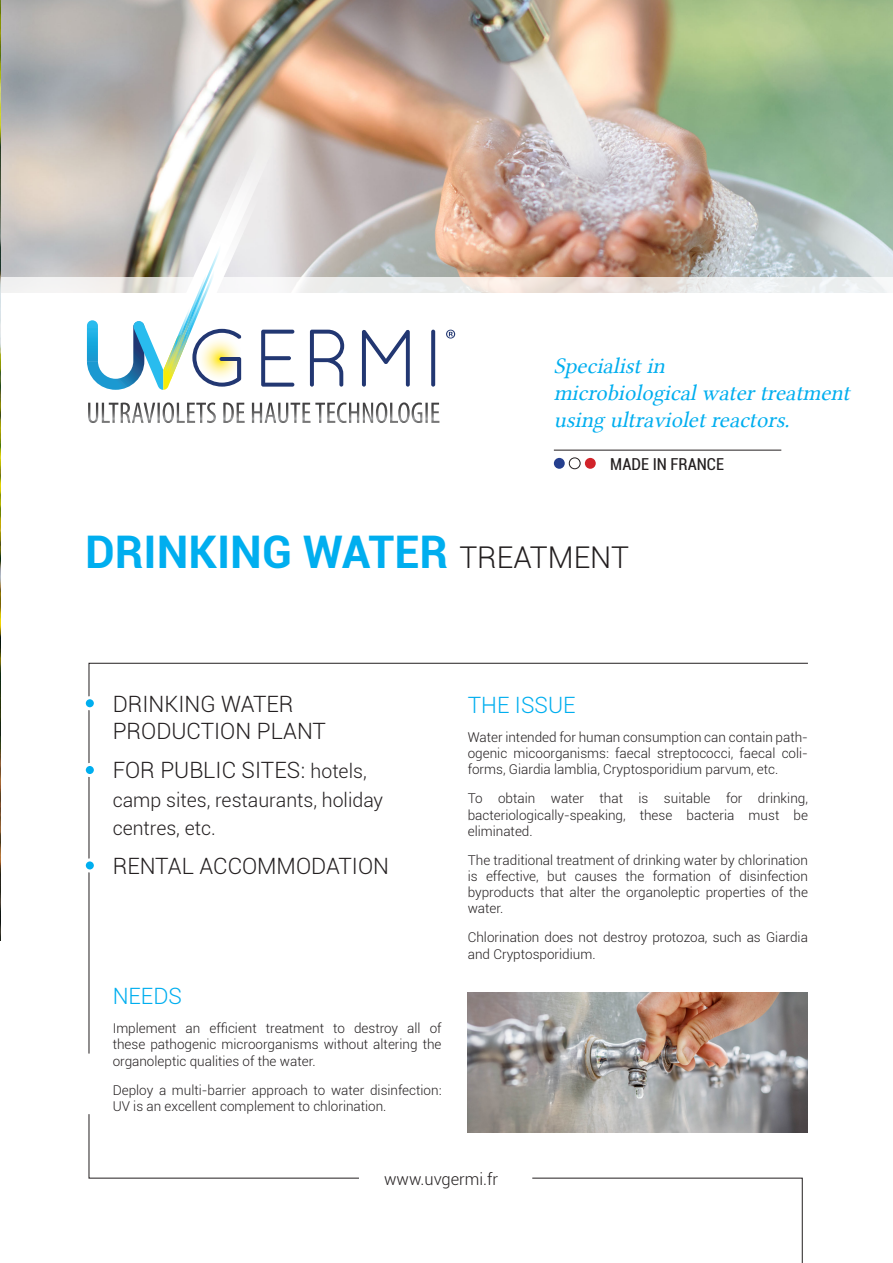
<style>
.page{position:relative;width:893px;height:1263px;background:#fff}
.page>*{position:absolute;margin:0;border:0;box-sizing:border-box;transform-origin:0 0}
.t1{font:700 45px "Roboto";color:#00aeef}
.t2{font:300 22.5px/27px "Roboto";color:#231f20}
.t3{font:22.5px/27px "Lin Libertine Slanted";color:#00aeef}
.t4{font:300 22.5px "Roboto";color:#00aeef}
.t5{font:300 19.5px/28.5px "Roboto";color:#231f20}
.t6{font:300 16.5px "Roboto";color:#231f20}
.t7{font:condensed 16.5px "Roboto";color:#231f20}
.t8{font:300 13.5px/16.2px "Roboto";color:#231f20;text-align:justify}
.s1{font-weight:300;font-size:30px;color:#231f20}
.s2{font-size:19.5px}
</style>
<div class="page">
<img style="left:1px;top:0;width:892px;height:277px">
<svg style="left:1px;top:277px;width:886px;height:15px;fill:#ededec"></svg>
<img style="left:0;top:0;width:1px;height:941px">
<div style="left:554px;top:458px;width:11px;height:11px;background:#253f8e;border-radius:50%"></div>
<div style="left:569px;top:458px;width:11px;height:11px;border:1px solid #231f20;border-radius:50%"></div>
<div style="left:585px;top:458px;width:11px;height:11px;background:#d1232a;border-radius:50%"></div>
<hr style="left:554px;top:450px;width:227px;height:1px;background:#231f20">
<svg style="left:89px;top:663px;width:719px;height:391px"></svg>
<div style="left:84px;top:698px;width:11px;height:11px;background:#00aeef;border-radius:50%"></div>
<div style="left:83px;top:696px;width:14px;height:14px;border:3px solid #fff;border-radius:50%"></div>
<div style="left:84px;top:764px;width:11px;height:11px;background:#00aeef;border-radius:50%"></div>
<div style="left:83px;top:763px;width:14px;height:14px;border:3px solid #fff;border-radius:50%"></div>
<div style="left:84px;top:860px;width:11px;height:11px;background:#00aeef;border-radius:50%"></div>
<div style="left:83px;top:858px;width:14px;height:14px;border:3px solid #fff;border-radius:50%"></div>
<svg style="left:0;top:927px;width:1px;height:14px"></svg>
<svg style="left:89px;top:1114px;width:270px;height:64px"></svg>
<svg style="left:532px;top:1178px;width:271px;height:85px"></svg>
<img style="left:468px;top:993px;width:340px;height:139px">
<svg style="left:362px;top:330px;width:48px;height:57px"></svg>
<svg style="left:431px;top:330px;width:4px;height:57px"></svg>
<img style="left:87px;top:134px;width:207px;height:256px">
<svg style="left:310px;top:330px;width:34px;height:57px"></svg>
<svg style="left:446px;top:330px;width:9px;height:9px"></svg>
<svg style="left:121px;top:402px;width:318px;height:21px"></svg>
<p class="t3" style="left:554px;top:352px;width:297px">Specialist in<br>microbiological water treatment using ultraviolet reactors.</p>
<p class="t7" style="left:610px;top:452px;width:115px">MADE IN FRANCE</p>
<p class="t1" style="left:85px;top:520px;width:545px">DRINKING WATER <span class="s1">TREATMENT</span></p>
<p class="t2" style="left:113px;top:690px;width:215px">DRINKING WATER<br>PRODUCTION PLANT</p>
<p class="t2" style="left:113px;top:756px;width:256px">FOR PUBLIC SITES: <span class="s2">hotels,</span></p>
<p class="t5" style="left:113px;top:785px;width:272px">camp sites, restaurants, holiday centres, etc.</p>
<p class="t2" style="left:113px;top:852px;width:278px">RENTAL ACCOMMODATION</p>
<p class="t4" style="left:113px;top:981px;width:71px">NEEDS</p>
<p class="t8" style="left:113px;top:1020px;width:330px">Implement an efficient treatment to destroy all of these pathogenic microorganisms without altering the organoleptic qualities of the water.</p>
<p class="t8" style="left:113px;top:1081px;width:330px">Deploy a multi-barrier approach to water disinfection:<br>UV is an excellent complement to chlorination.</p>
<p class="t4" style="left:468px;top:689px;width:109px">THE ISSUE</p>
<p class="t8" style="left:468px;top:729px;width:342px">Water intended for human consumption can contain path&shy;ogenic micoorganisms: faecal streptococci, faecal coli&shy;forms, Giardia lamblia, Cryptosporidium parvum, etc.</p>
<p class="t8" style="left:468px;top:790px;width:342px">To obtain water that is suitable for drinking, bacteriologically-speaking, these bacteria must be eliminated.</p>
<p class="t8" style="left:468px;top:851px;width:342px">The traditional treatment of drinking water by chlorination is effective, but causes the formation of disinfection byproducts that alter the organoleptic properties of the water.</p>
<p class="t8" style="left:468px;top:929px;width:342px">Chlorination does not destroy protozoa, such as Giardia and Cryptosporidium.</p>
<p class="t6" style="left:384px;top:1167px;width:116px">www.uvgermi.fr</p>
</div>
